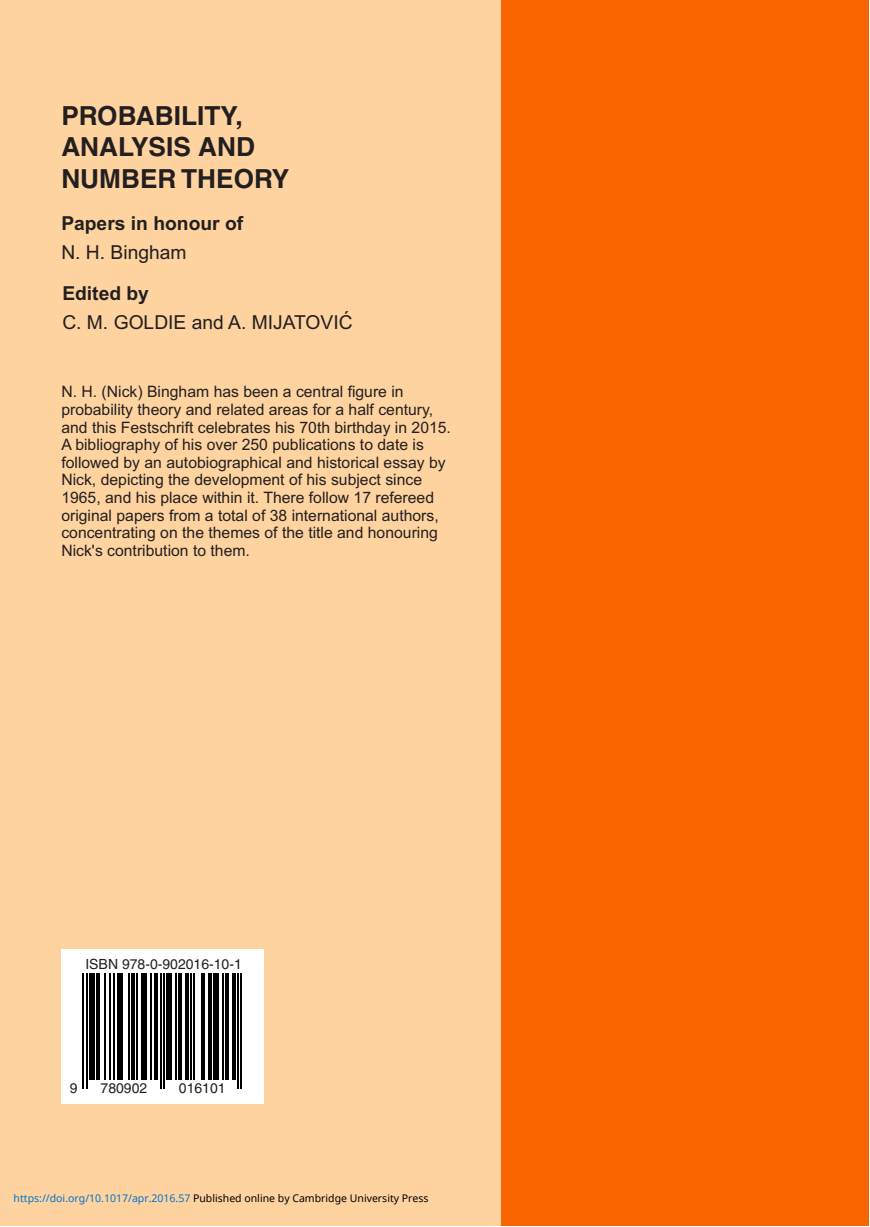
<style>
.page{position:relative;width:870px;height:1227px;background:#fff}
.page>*{position:absolute;margin:0;border:0;box-sizing:border-box;transform-origin:0 0}
.t1{font:700 26.25px/31.2px "Helvetica";color:#231f20}
.t2{font:19.25px "Arial";color:#231f20}
.t3{font:700 19.25px "Arial";color:#231f20}
.t4{font:15.75px/17.7px "Arial";color:#231f20}
.t5{font:14px "Helvetica";color:#231f20}
.t6{font:10.5px "Noto Sans";color:#000}
.s1{color:#0172cf}
</style>
<div class="page">
<div style="left:0;top:0;width:868px;height:1225px;background:#f96500"></div>
<div style="left:0;top:0;width:501px;height:1225px;background:#fed39f"></div>
<div style="left:61px;top:949px;width:202px;height:154px;background:#fff"></div>
<div style="left:89px;top:973px;width:5px;height:106px;background:#000"></div>
<hr style="left:96px;top:973px;width:3px;height:106px;background:#000">
<hr style="left:104px;top:973px;width:2px;height:106px;background:#000">
<hr style="left:109px;top:973px;width:2px;height:106px;background:#000">
<hr style="left:113px;top:973px;width:1px;height:106px;background:#000">
<div style="left:118px;top:973px;width:5px;height:106px;background:#000"></div>
<hr style="left:128px;top:973px;width:1px;height:106px;background:#000">
<hr style="left:131px;top:973px;width:4px;height:106px;background:#000">
<hr style="left:136px;top:973px;width:2px;height:106px;background:#000">
<div style="left:141px;top:973px;width:5px;height:106px;background:#000"></div>
<hr style="left:150px;top:973px;width:1px;height:106px;background:#000">
<hr style="left:155px;top:973px;width:3px;height:106px;background:#000">
<hr style="left:86px;top:973px;width:1px;height:115px;background:#000">
<hr style="left:160px;top:973px;width:1px;height:115px;background:#000">
<div style="left:166px;top:973px;width:5px;height:106px;background:#000"></div>
<hr style="left:175px;top:973px;width:2px;height:106px;background:#000">
<hr style="left:178px;top:973px;width:4px;height:106px;background:#000">
<hr style="left:185px;top:973px;width:3px;height:106px;background:#000">
<hr style="left:190px;top:973px;width:2px;height:106px;background:#000">
<hr style="left:193px;top:973px;width:2px;height:106px;background:#000">
<hr style="left:202px;top:973px;width:3px;height:106px;background:#000">
<hr style="left:208px;top:973px;width:4px;height:106px;background:#000">
<div style="left:213px;top:973px;width:6px;height:106px;background:#000"></div>
<hr style="left:222px;top:973px;width:2px;height:106px;background:#000">
<hr style="left:225px;top:973px;width:4px;height:106px;background:#000">
<hr style="left:232px;top:973px;width:3px;height:106px;background:#000">
<hr style="left:163px;top:973px;width:2px;height:115px;background:#000">
<hr style="left:237px;top:973px;width:2px;height:115px;background:#000">
<hr style="left:82px;top:973px;width:2px;height:115px;background:#000">
<hr style="left:240px;top:973px;width:2px;height:115px;background:#000">
<h1 class="t1" style="left:61px;top:103px;width:229px">PROBABILITY,<br>ANALYSIS AND<br>NUMBER THEORY</h1>
<p class="t3" style="left:61px;top:212px;width:183px">Papers in honour of</p>
<p class="t2" style="left:61px;top:245px;width:127px">N. H. Bingham</p>
<p class="t3" style="left:62px;top:282px;width:88px">Edited by</p>
<p class="t2" style="left:62px;top:315px;width:292px">C. M. GOLDIE and A. MIJATOVIC´</p>
<p class="t4" style="left:61px;top:384px;width:391px">N. H. (Nick) Bingham has been a central figure in probability theory and related areas for a half century, and this Festschrift celebrates his 70th birthday in 2015.<br>A bibliography of his over 250 publications to date is followed by an autobiographical and historical essay by Nick, depicting the development of his subject since 1965, and his place within it. There follow 17 refereed original papers from a total of 38 international authors, concentrating on the themes of the title and honouring Nick's contribution to them.</p>
<p class="t5" style="left:85px;top:959px;width:158px">ISBN 978-0-902016-10-1</p>
<p class="t5" style="left:70px;top:1083px;width:9px">9</p>
<p class="t5" style="left:101px;top:1083px;width:48px">780902</p>
<p class="t5" style="left:179px;top:1083px;width:48px">016101</p>
<p class="t6" style="left:14px;top:1191px;width:416px"><span class="s1">https://doi.org/10.1017/apr.2016.57</span> Published online by Cambridge University Press</p>
</div>
